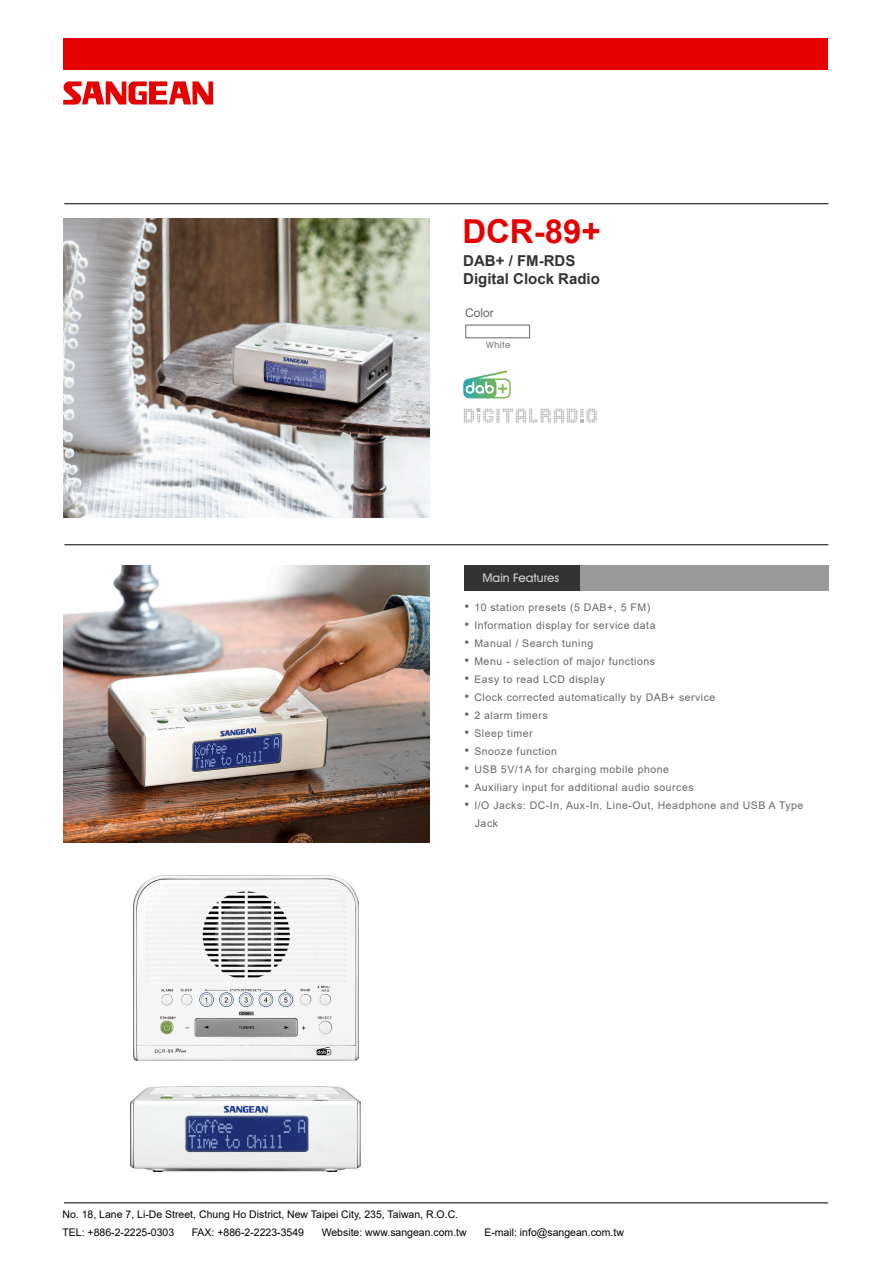
<style>
.page{position:relative;width:893px;height:1263px;background:#fff}
.page>*{position:absolute;margin:0;border:0;box-sizing:border-box;transform-origin:0 0}
.t1{font:700 33px "Arial";color:#e60000}
.t2{font:700 15px/18px "Arial";color:#333}
.t3{font:500 12px "Avant Garde IT Cby BT";color:#ccc}
.t4{font:12px "Arial";color:#666}
.t5{font:10.5px/18px "Arial";letter-spacing:.05em;color:#666}
.t6{font:10.5px/18px "Arial";color:#000}
.t7{font:500 9px "Avant Garde IT Cby BT";letter-spacing:.05em;color:#7f7f7f}
.s1{font-size:13.5px}
</style>
<div class="page">
<div style="left:64px;top:38px;width:764px;height:32px;background:#e60000"></div>
<hr style="left:64px;top:1202px;width:764px;height:1px;background:#000">
<svg style="left:63px;top:81px;width:150px;height:24px"></svg>
<div style="left:466px;top:325px;width:64px;height:13px;border:1px solid #666"></div>
<svg style="left:464px;top:409px;width:133px;height:14px"></svg>
<img style="left:130px;top:1086px;width:230px;height:85px">
<img style="left:133px;top:876px;width:225px;height:184px">
<img style="left:63px;top:566px;width:367px;height:277px">
<img style="left:63px;top:219px;width:367px;height:298px">
<hr style="left:64px;top:544px;width:764px;height:1px;background:#000">
<hr style="left:64px;top:203px;width:764px;height:1px;background:#000">
<div style="left:464px;top:565px;width:115px;height:25px;background:#333"></div>
<div style="left:581px;top:565px;width:248px;height:25px;background:#999"></div>
<svg style="left:463px;top:370px;width:48px;height:28px"></svg>
<h1 class="t1" style="left:462px;top:208px;width:140px">DCR-89+</h1>
<h2 class="t2" style="left:463px;top:252px;width:138px">DAB+ / FM-RDS<br>Digital Clock Radio</h2>
<p class="t4" style="left:465px;top:304px;width:30px">Color</p>
<p class="t7" style="left:486px;top:340px;width:26px">White</p>
<p class="t3" style="left:482px;top:570px;width:78px">Main Features</p>
<p class="t5" style="left:464px;top:599px;width:187px"><span class="s1">•</span> 10 station presets (5 DAB+, 5 FM)</p>
<p class="t5" style="left:464px;top:617px;width:193px"><span class="s1">•</span> Information display for service data</p>
<p class="t5" style="left:464px;top:635px;width:130px"><span class="s1">•</span> Manual / Search tuning</p>
<p class="t5" style="left:464px;top:653px;width:192px"><span class="s1">•</span> Menu - selection of major functions</p>
<p class="t5" style="left:464px;top:671px;width:142px"><span class="s1">•</span> Easy to read LCD display</p>
<p class="t5" style="left:464px;top:689px;width:252px"><span class="s1">•</span> Clock corrected automatically by DAB+ service</p>
<p class="t5" style="left:464px;top:707px;width:85px"><span class="s1">•</span> 2 alarm timers</p>
<p class="t5" style="left:464px;top:725px;width:70px"><span class="s1">•</span> Sleep timer</p>
<p class="t5" style="left:464px;top:743px;width:94px"><span class="s1">•</span> Snooze function</p>
<p class="t5" style="left:464px;top:761px;width:206px"><span class="s1">•</span> USB 5V/1A for charging mobile phone</p>
<p class="t5" style="left:464px;top:779px;width:231px"><span class="s1">•</span> Auxiliary input for additional audio sources</p>
<p class="t5" style="left:475px;top:797px;width:330px;text-indent:-10px"><span class="s1">•</span> I/O Jacks: DC-In, Aux-In, Line-Out, Headphone and USB A Type<br>Jack</p>
<p class="t6" style="left:62px;top:1205px;width:397px">No. 18, Lane 7, Li-De Street, Chung Ho District, New Taipei City, 235, Taiwan, R.O.C.<br>TEL: +886-2-2225-0303</p>
<p class="t6" style="left:192px;top:1223px;width:114px">FAX: +886-2-2223-3549</p>
<p class="t6" style="left:322px;top:1223px;width:147px">Website: www.sangean.com.tw</p>
<p class="t6" style="left:484px;top:1223px;width:141px">E-mail: info@sangean.com.tw</p>
</div>
